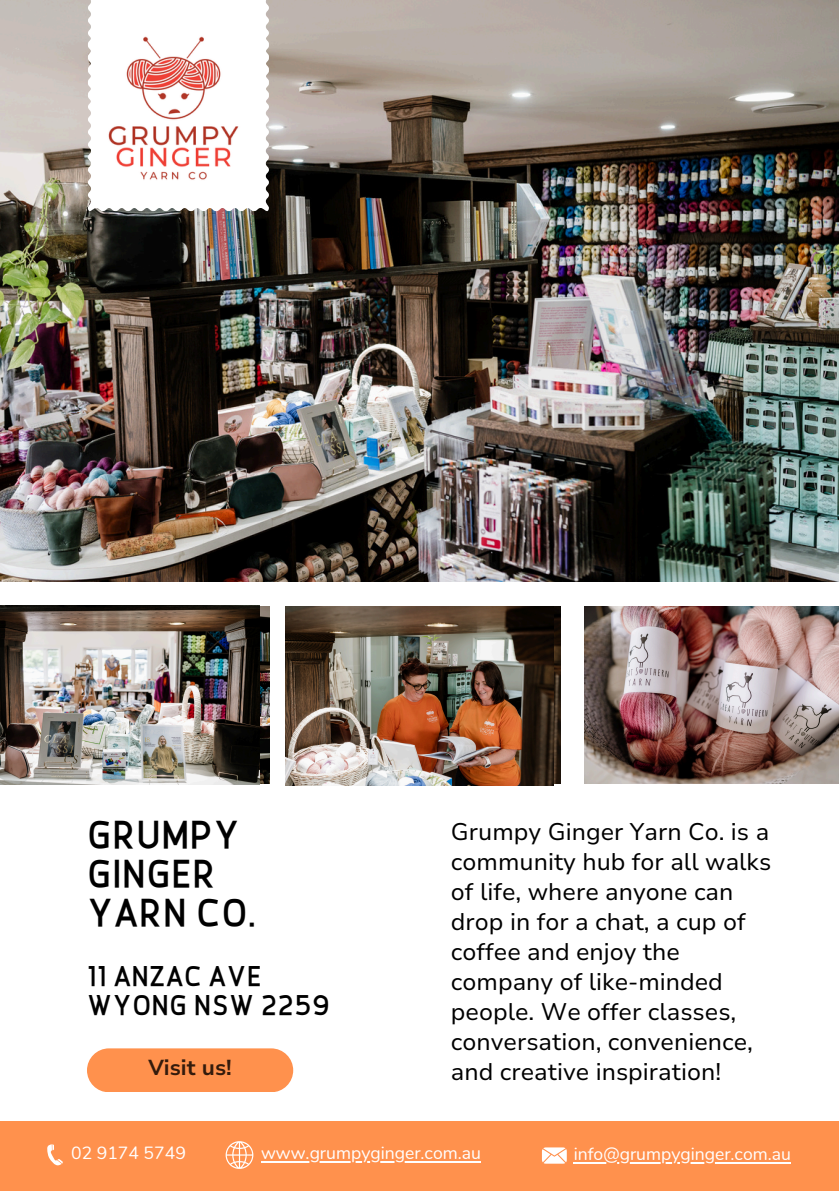
<style>
.page{position:relative;width:839px;height:1191px;background:#fff}
.page>*{position:absolute;margin:0;border:0;box-sizing:border-box;transform-origin:0 0}
.t1{font:700 36.2px/39px "Crops";color:#000}
.t2{font:700 26.2px/28.4px "Crops";color:#000}
.t3{font:24px/30px "Nunito Sans 10 pt";color:#000}
.t4{font:700 21.6px "Nunito Sans 10 pt";color:#341b0c}
.t5{font:17.6px "Nunito";color:#fff}
</style>
<div class="page">
<img style="left:260px;top:607px;width:9px;height:177px">
<img style="left:554px;top:607px;width:6px;height:177px">
<div style="left:87px;top:1048px;width:206px;height:44px;background:#ff914d;border-radius:22px"></div>
<div style="left:0;top:1121px;width:838px;height:70px;background:#ff914d"></div>
<img style="left:0;top:0;width:838px;height:582px">
<svg style="left:87px;top:0;width:181px;height:213px"></svg>
<svg style="left:542px;top:1147px;width:24px;height:17px"></svg>
<svg style="left:47px;top:1144px;width:16px;height:21px"></svg>
<img style="left:96px;top:24px;width:165px;height:167px">
<svg style="left:225px;top:1141px;width:28px;height:28px"></svg>
<img style="left:584px;top:607px;width:254px;height:177px">
<img style="left:285px;top:607px;width:269px;height:178px">
<img style="left:0;top:606px;width:260px;height:178px">
<hr style="left:573px;top:1162px;width:218px;height:1px;background:#fff">
<hr style="left:261px;top:1161px;width:220px;height:1px;background:#fff">
<p class="t1" style="left:87px;top:819px;width:170px">GRUMPY<br>GINGER<br>YARN CO.</p>
<p class="t2" style="left:87px;top:965px;width:245px">11 ANZAC AVE<br>WYONG NSW 2259</p>
<p class="t3" style="left:451px;top:817px;width:322px">Grumpy Ginger Yarn Co. is a community hub for all walks of life, where anyone can drop in for a chat, a cup of coffee and enjoy the company of like-minded people. We offer classes, conversation, convenience,</p>
<p class="t4" style="left:148px;top:1053px;width:85px">Visit us!</p>
<p class="t3" style="left:451px;top:1057px;width:272px">and creative inspiration!</p>
<p class="t5" style="left:71px;top:1141px;width:116px">02 9174 5749</p>
<p class="t5" style="left:261px;top:1142px;width:221px">www.grumpyginger.com.au</p>
<p class="t5" style="left:573px;top:1143px;width:219px">info@grumpyginger.com.au</p>
</div>
